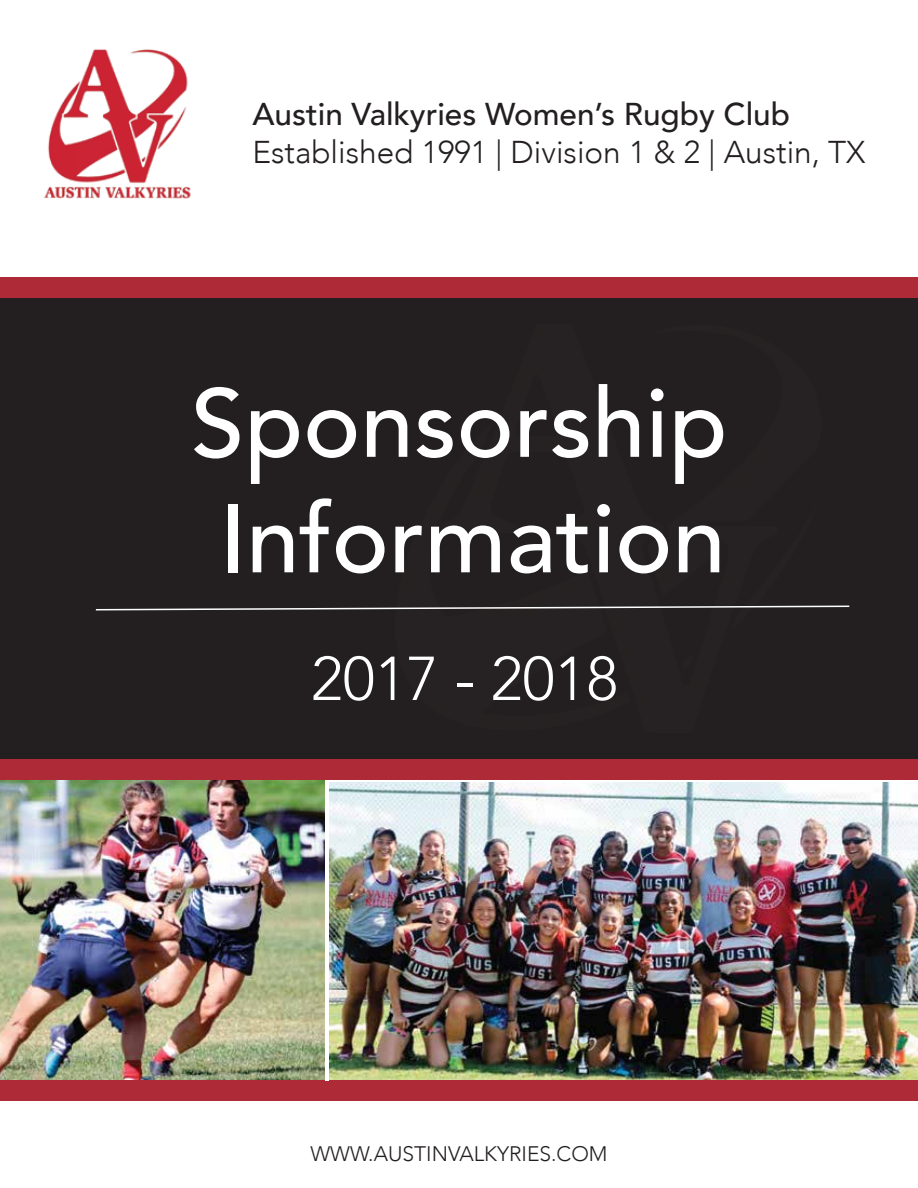
<style>
.page{position:relative;width:918px;height:1188px;background:#fff}
.page>*{position:absolute;margin:0;border:0;box-sizing:border-box;transform-origin:0 0}
.t1{font:500 96.3px/115.5px "Avenir";color:#fff}
.t2{font:300 61.35px "Avenir";color:#fff}
.t3{font:300 31.5px "Avenir";color:#231f20}
.t4{font:500 31.5px "Avenir";color:#231f20}
.t5{font:300 21px "Avenir";color:#231f20}
</style>
<div class="page">
<img style="left:329px;top:782px;width:589px;height:298px">
<img style="left:0;top:781px;width:325px;height:299px">
<img style="left:44px;top:49px;width:147px;height:150px">
<div style="left:0;top:297px;width:918px;height:463px;background:#231f20"></div>
<div style="left:0;top:1080px;width:918px;height:21px;background:#af2a37"></div>
<div style="left:0;top:277px;width:918px;height:20px;background:#af2a37"></div>
<svg style="left:95px;top:605px;width:755px;height:6px"></svg>
<div style="left:0;top:760px;width:918px;height:20px;background:#af2a37"></div>
<p class="t4" style="left:252px;top:87px;width:539px">Austin Valkyries Women’s Rugby Club</p>
<p class="t3" style="left:252px;top:133px;width:615px">Established 1991 | Division 1 &amp; 2 | Austin, TX</p>
<h1 class="t1" style="left:191px;top:360px;width:538px">Sponsorship<br>Information</h1>
<h2 class="t2" style="left:311px;top:643px;width:309px">2017 - 2018</h2>
<p class="t5" style="left:310px;top:1141px;width:299px">WWW.AUSTINVALKYRIES.COM</p>
</div>
